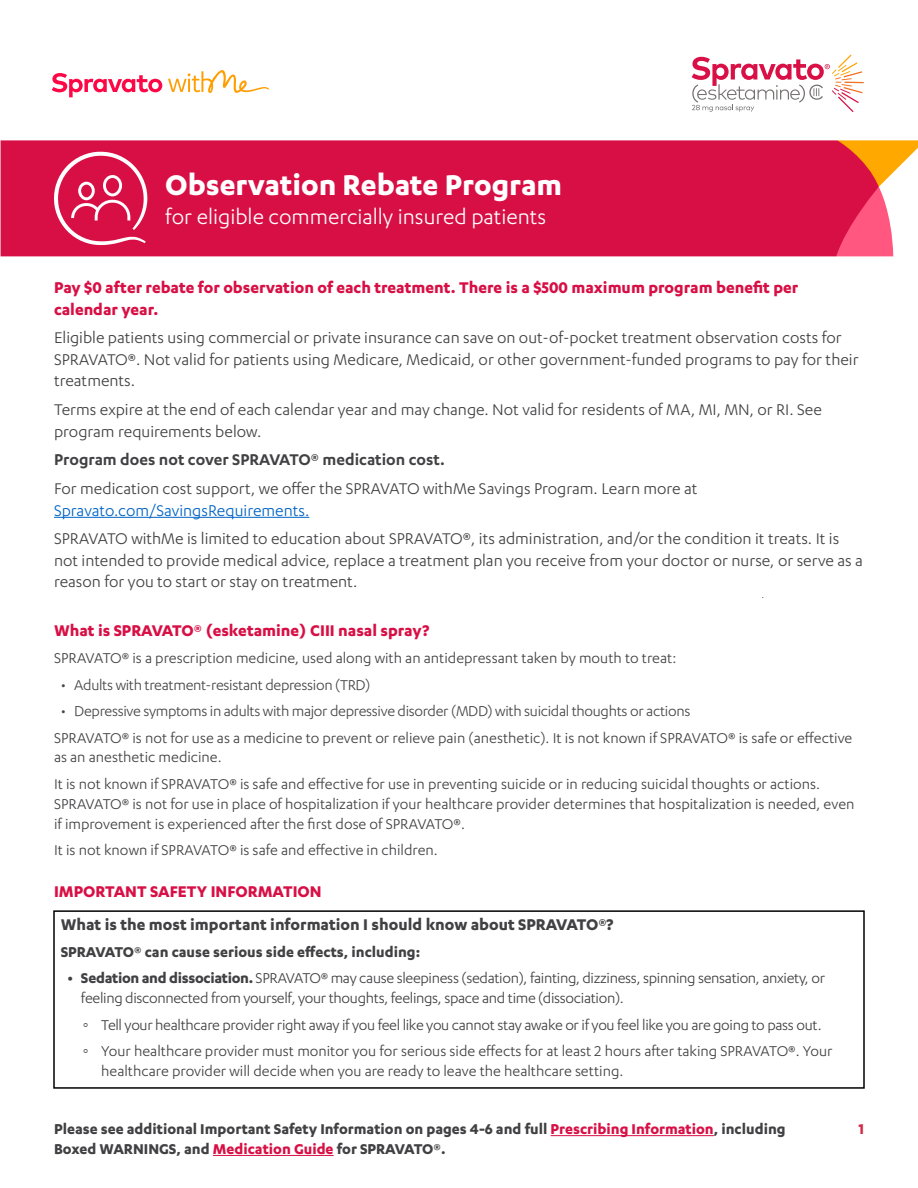
<style>
.page{position:relative;width:918px;height:1188px;background:#fff}
.page>*{position:absolute;margin:0;border:0;box-sizing:border-box;transform-origin:0 0}
.t1{font:700 33px "Karbon";color:#fff}
.t2{font:24px "Karbon";color:#fff}
.t3{font:18px/21.6px "Karbon";color:#414042}
.t4{font:700 18px/21.6px "Karbon";color:#d80f45}
.t5{font:700 18px "Karbon";color:#414042}
.t6{font:600 18px "Karbon";color:#414042}
.t7{font:18px "Karbon";color:#0063c5}
.t8{font:16.5px/19.8px "Karbon";color:#414042}
.t9{font:16.5px/19.8px "Karbon";letter-spacing:-.02em;color:#414042}
.t10{font:700 16.5px "Karbon";color:#414042}
.t11{font:16.5px "Karbon";letter-spacing:-.02em;color:#464646}
.t12{font:700 16.5px "Karbon";color:#cf2944}
.s1{font-weight:700}
.s2{font-family:"Courier New"}
.s3{color:#d80f45}
</style>
<div class="page">
<svg style="left:168px;top:70px;width:101px;height:23px"></svg>
<svg style="left:52px;top:73px;width:110px;height:24px"></svg>
<svg style="left:692px;top:55px;width:172px;height:57px"></svg>
<hr style="left:551px;top:1135px;width:163px;height:1px;background:#d80f45">
<hr style="left:213px;top:1155px;width:121px;height:1px;background:#d80f45">
<svg style="left:879px;top:140px;width:39px;height:116px"></svg>
<div style="left:1px;top:140px;width:878px;height:116px;background:#d80f45"></div>
<svg style="left:54px;top:151px;width:94px;height:94px;background:#df3b67"></svg>
<hr style="left:54px;top:517px;width:255px;height:1px;background:#0063c5">
<div style="left:53px;top:910px;width:812px;height:179px;border:2px solid #000"></div>
<h1 class="t1" style="left:165px;top:166px;width:398px">Observation Rebate Program</h1>
<h2 class="t2" style="left:165px;top:204px;width:383px">for eligible commercially insured patients</h2>
<p class="t4" style="left:54px;top:276px;width:746px">Pay $0 after rebate for observation of each treatment. There is a $500 maximum program benefit per calendar year.</p>
<p class="t3" style="left:54px;top:327px;width:806px">Eligible patients using commercial or private insurance can save on out-of-pocket treatment observation costs for<br>SPRAVATO®. Not valid for patients using Medicare, Medicaid, or other government-funded programs to pay for their treatments.</p>
<p class="t3" style="left:54px;top:398px;width:769px">Terms expire at the end of each calendar year and may change. Not valid for residents of MA, MI, MN, or RI. See program requirements below.</p>
<p class="t6" style="left:54px;top:450px;width:392px">Program does not cover SPRAVATO® medication cost.</p>
<p class="t3" style="left:54px;top:477px;width:645px">For medication cost support, we offer the SPRAVATO withMe Savings Program. Learn more at</p>
<p class="t7" style="left:54px;top:500px;width:257px">Spravato.com/SavingsRequirements.</p>
<p class="t3" style="left:54px;top:527px;width:810px">SPRAVATO withMe is limited to education about SPRAVATO®, its administration, and/or the condition it treats. It is not intended to provide medical advice, replace a treatment plan you receive from your doctor or nurse, or serve as a reason for you to start or stay on treatment.</p>
<p class="t4" style="left:54px;top:620px;width:377px">What is SPRAVATO® (esketamine) CIII nasal spray?</p>
<p class="t8" style="left:54px;top:648px;width:624px">SPRAVATO® is a prescription medicine, used along with an antidepressant taken by mouth to treat:</p>
<p class="t11" style="left:61px;top:676px;width:311px">• Adults with treatment-resistant depression (TRD)</p>
<p class="t11" style="left:61px;top:702px;width:631px">• Depressive symptoms in adults with major depressive disorder (MDD) with suicidal thoughts or actions</p>
<p class="t8" style="left:54px;top:727px;width:800px">SPRAVATO® is not for use as a medicine to prevent or relieve pain (anesthetic). It is not known if SPRAVATO® is safe or effective as an anesthetic medicine.</p>
<p class="t8" style="left:54px;top:774px;width:802px">It is not known if SPRAVATO® is safe and effective for use in preventing suicide or in reducing suicidal thoughts or actions.<br>SPRAVATO® is not for use in place of hospitalization if your healthcare provider determines that hospitalization is needed, even if improvement is experienced after the first dose of SPRAVATO®.</p>
<p class="t8" style="left:54px;top:840px;width:385px">It is not known if SPRAVATO® is safe and effective in children.</p>
<p class="t4" style="left:54px;top:880px;width:269px">IMPORTANT SAFETY INFORMATION</p>
<p class="t5" style="left:61px;top:914px;width:554px">What is the most important information I should know about SPRAVATO®?</p>
<p class="t10" style="left:61px;top:942px;width:361px">SPRAVATO® can cause serious side effects, including:</p>
<p class="t9" style="left:81px;top:968px;width:746px;text-indent:-13px"><span class="s1">• Sedation and dissociation.</span> SPRAVATO® may cause sleepiness (sedation), fainting, dizziness, spinning sensation, anxiety, or feeling disconnected from yourself, your thoughts, feelings, space and time (dissociation).</p>
<p class="t9" style="left:81px;top:1011px;width:753px;line-height:26.5px"><span class="s2">◦</span> Tell your healthcare provider right away if you feel like you cannot stay awake or if you feel like you are going to pass out. <span class="s2">◦</span> Your healthcare provider must monitor you for serious side effects for at least 2 hours after taking SPRAVATO®. Your</p>
<p class="t8" style="left:101px;top:1061px;width:524px">healthcare provider will decide when you are ready to leave the healthcare setting.</p>
<p class="t10" style="left:54px;top:1120px;width:733px">Please see additional Important Safety Information on pages 4-6 and full <span class="s3">Prescribing Information</span>, including</p>
<p class="t12" style="left:859px;top:1120px;width:7px">1</p>
<p class="t10" style="left:54px;top:1139px;width:393px">Boxed WARNINGS, and <span class="s3">Medication Guide</span> for SPRAVATO®.</p>
</div>
